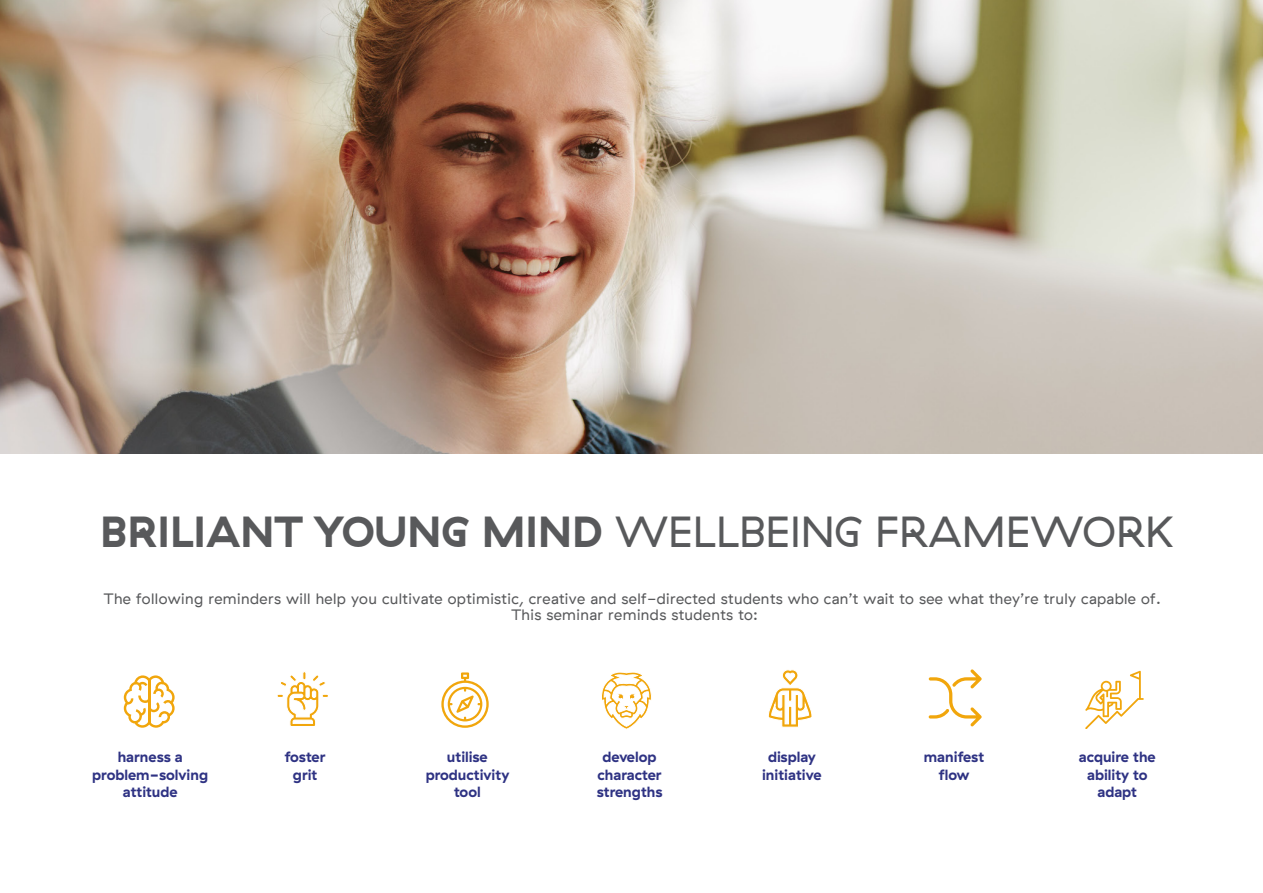
<style>
.page{position:relative;width:1263px;height:893px;background:#fff}
.page>*{position:absolute;margin:0;border:0;box-sizing:border-box;transform-origin:0 0}
.t1{font:43.5px "GT Haptik";color:#58595b}
.t2{font:15px/16.5px "GT Haptik";letter-spacing:.025em;color:#58595b;text-align:center}
.t3{font:700 14.7px/17.7px "GT Haptik";color:#2e3283;text-align:center}
.s1{font-weight:700}
</style>
<div class="page">
<img style="left:0;top:0;width:1263px;height:454px">
<svg style="left:441px;top:672px;width:48px;height:56px"></svg>
<div style="left:302px;top:671px;width:5px;height:9px;border:1px solid #fff;border-radius:2px"></div>
<svg style="left:277px;top:672px;width:51px;height:54px"></svg>
<svg style="left:601px;top:672px;width:51px;height:57px"></svg>
<svg style="left:1085px;top:671px;width:58px;height:58px"></svg>
<svg style="left:768px;top:669px;width:44px;height:59px"></svg>
<svg style="left:929px;top:669px;width:53px;height:57px"></svg>
<svg style="left:124px;top:675px;width:51px;height:53px"></svg>
<h1 class="t1" style="left:100px;top:506px;width:1075px"><span class="s1">BRILIANT YOUNG MIND</span> WELLBEING FRAMEWORK</h1>
<p class="t2" style="left:104px;top:590px;width:1058px">The following reminders will help you cultivate optimistic, creative and self-directed students who can’t wait to see what they’re truly capable of.<br>This seminar reminds students to:</p>
<p class="t3" style="left:92px;top:748px;width:117px">harness a problem-solving attitude</p>
<p class="t3" style="left:426px;top:748px;width:85px">utilise productivity tool</p>
<p class="t3" style="left:597px;top:748px;width:67px">develop character strengths</p>
<p class="t3" style="left:762px;top:748px;width:61px">display initiative</p>
<p class="t3" style="left:924px;top:748px;width:62px">manifest flow</p>
<p class="t3" style="left:1079px;top:748px;width:79px">acquire the ability to adapt</p>
<p class="t3" style="left:285px;top:748px;width:42px">foster grit</p>
</div>
